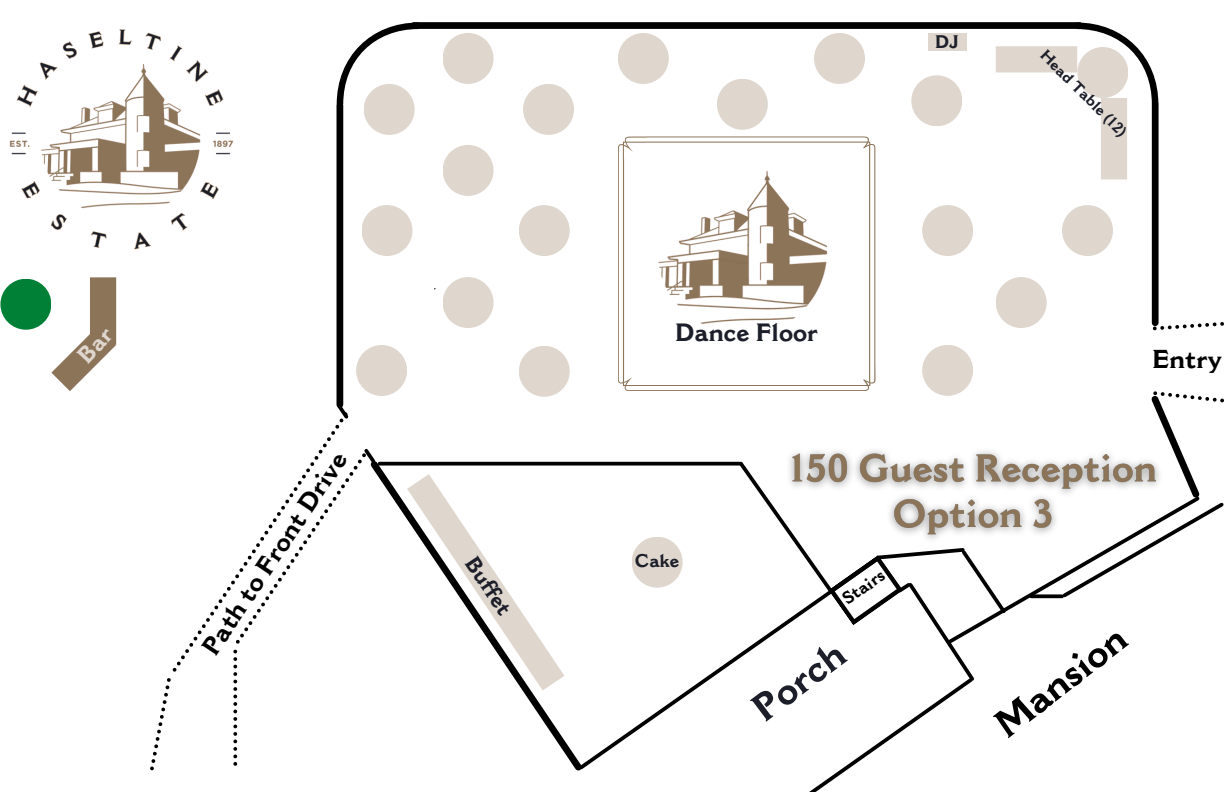
<style>
.page{position:relative;width:1224px;height:792px;background:#fff}
.page>*{position:absolute;margin:0;border:0;box-sizing:border-box;transform-origin:0 0}
.t1{font:700 37.8px "Cantoria MT Std";color:#000}
.t2{font:700 37.8px "Cantoria MT Std";color:#1c1e29}
.t3{font:700 25.5px "Cantoria MT Std";color:#000}
.t4{font:700 24.6px "Cantoria MT Std";color:#1c1e29}
.t5{font:700 21.7px "Cantoria MT Std";color:#1c1e29}
.t6{font:700 17.9px "Cantoria MT Std";letter-spacing:-.005em;color:#1c1e29}
.t7{font:700 17px "Cantoria MT Std";color:#000}
.t8{font:700 15.1px "Cantoria MT Std";color:#1c1e29}
</style>
<div class="page">
<svg style="left:337px;top:23px;width:81px;height:81px"></svg>
<div style="left:413px;top:22px;width:668px;height:7px;background:#000"></div>
<svg style="left:1077px;top:23px;width:81px;height:81px"></svg>
<div style="left:1152px;top:105px;width:7px;height:218px;background:#000"></div>
<div style="left:337px;top:105px;width:6px;height:300px;background:#000"></div>
<svg style="left:379px;top:461px;width:197px;height:309px"></svg>
<svg style="left:380px;top:462px;width:356px;height:4px"></svg>
<svg style="left:576px;top:552px;width:160px;height:219px"></svg>
<svg style="left:1153px;top:322px;width:71px;height:8px"></svg>
<svg style="left:336px;top:401px;width:13px;height:17px"></svg>
<svg style="left:172px;top:412px;width:176px;height:260px"></svg>
<svg style="left:235px;top:445px;width:144px;height:199px"></svg>
<svg style="left:233px;top:650px;width:4px;height:116px"></svg>
<svg style="left:150px;top:678px;width:21px;height:93px"></svg>
<svg style="left:1009px;top:576px;width:50px;height:34px"></svg>
<div style="left:519px;top:346px;width:51px;height:51px;background:#dfd7ce;border-radius:50%"></div>
<div style="left:443px;top:277px;width:51px;height:51px;background:#dfd7ce;border-radius:50%"></div>
<div style="left:356px;top:345px;width:51px;height:51px;background:#dfd7ce;border-radius:50%"></div>
<div style="left:523px;top:84px;width:51px;height:51px;background:#dfd7ce;border-radius:50%"></div>
<div style="left:362px;top:205px;width:51px;height:51px;background:#dfd7ce;border-radius:50%"></div>
<div style="left:519px;top:205px;width:51px;height:51px;background:#dfd7ce;border-radius:50%"></div>
<div style="left:618px;top:33px;width:51px;height:51px;background:#dfd7ce;border-radius:50%"></div>
<div style="left:922px;top:205px;width:51px;height:51px;background:#dfd7ce;border-radius:50%"></div>
<div style="left:922px;top:345px;width:51px;height:51px;background:#dfd7ce;border-radius:50%"></div>
<div style="left:0;top:279px;width:51px;height:51px;background:#008037;border-radius:50%"></div>
<div style="left:90px;top:277px;width:26px;height:68px;background:#8c7459"></div>
<img style="left:9px;top:29px;width:225px;height:221px">
<svg style="left:736px;top:461px;width:273px;height:331px"></svg>
<svg style="left:1059px;top:391px;width:165px;height:208px"></svg>
<svg style="left:1031px;top:594px;width:31px;height:4px"></svg>
<img style="left:776px;top:442px;width:394px;height:110px">
<svg style="left:382px;top:461px;width:208px;height:259px"></svg>
<div style="left:632px;top:537px;width:51px;height:51px;background:#dfd7ce;border-radius:50%"></div>
<div style="left:443px;top:145px;width:51px;height:51px;background:#dfd7ce;border-radius:50%"></div>
<div style="left:911px;top:75px;width:51px;height:51px;background:#dfd7ce;border-radius:50%"></div>
<svg style="left:618px;top:137px;width:258px;height:254px"></svg>
<div style="left:443px;top:33px;width:51px;height:51px;background:#dfd7ce;border-radius:50%"></div>
<div style="left:814px;top:33px;width:51px;height:51px;background:#dfd7ce;border-radius:50%"></div>
<div style="left:928px;top:33px;width:39px;height:17px;background:#dfd7ce"></div>
<div style="left:364px;top:84px;width:51px;height:51px;background:#dfd7ce;border-radius:50%"></div>
<div style="left:717px;top:79px;width:51px;height:51px;background:#dfd7ce;border-radius:50%"></div>
<div style="left:1062px;top:205px;width:51px;height:51px;background:#dfd7ce;border-radius:50%"></div>
<div style="left:1077px;top:47px;width:51px;height:51px;background:#dfd7ce;border-radius:50%"></div>
<div style="left:1101px;top:98px;width:26px;height:81px;background:#dfd7ce"></div>
<div style="left:996px;top:46px;width:81px;height:26px;background:#dfd7ce"></div>
<div style="left:996px;top:277px;width:51px;height:51px;background:#dfd7ce;border-radius:50%"></div>
<svg style="left:24px;top:299px;width:93px;height:92px"></svg>
<p class="t3" style="left:200px;top:647px;width:240px;rotate:-56deg">Path to Front Drive</p>
<p class="t6" style="left:935px;top:35px;width:25px">DJ</p>
<p class="t8" style="left:1047px;top:48px;width:117px;rotate:45deg">Head Table (12)</p>
<p class="t4" style="left:675px;top:323px;width:144px">Dance Floor</p>
<p class="t5" style="left:477px;top:554px;width:67px;rotate:56deg">Buffet</p>
<p class="t6" style="left:635px;top:554px;width:46px">Cake</p>
<p class="t7" style="left:840px;top:595px;width:49px;rotate:-35deg">Stairs</p>
<h1 class="t2" style="left:748px;top:701px;width:107px;rotate:-37deg">Porch</h1>
<p class="t3" style="left:1152px;top:349px;width:71px">Entry</p>
<h1 class="t1" style="left:991px;top:717px;width:157px;rotate:-38deg">Mansion</h1>
</div>
